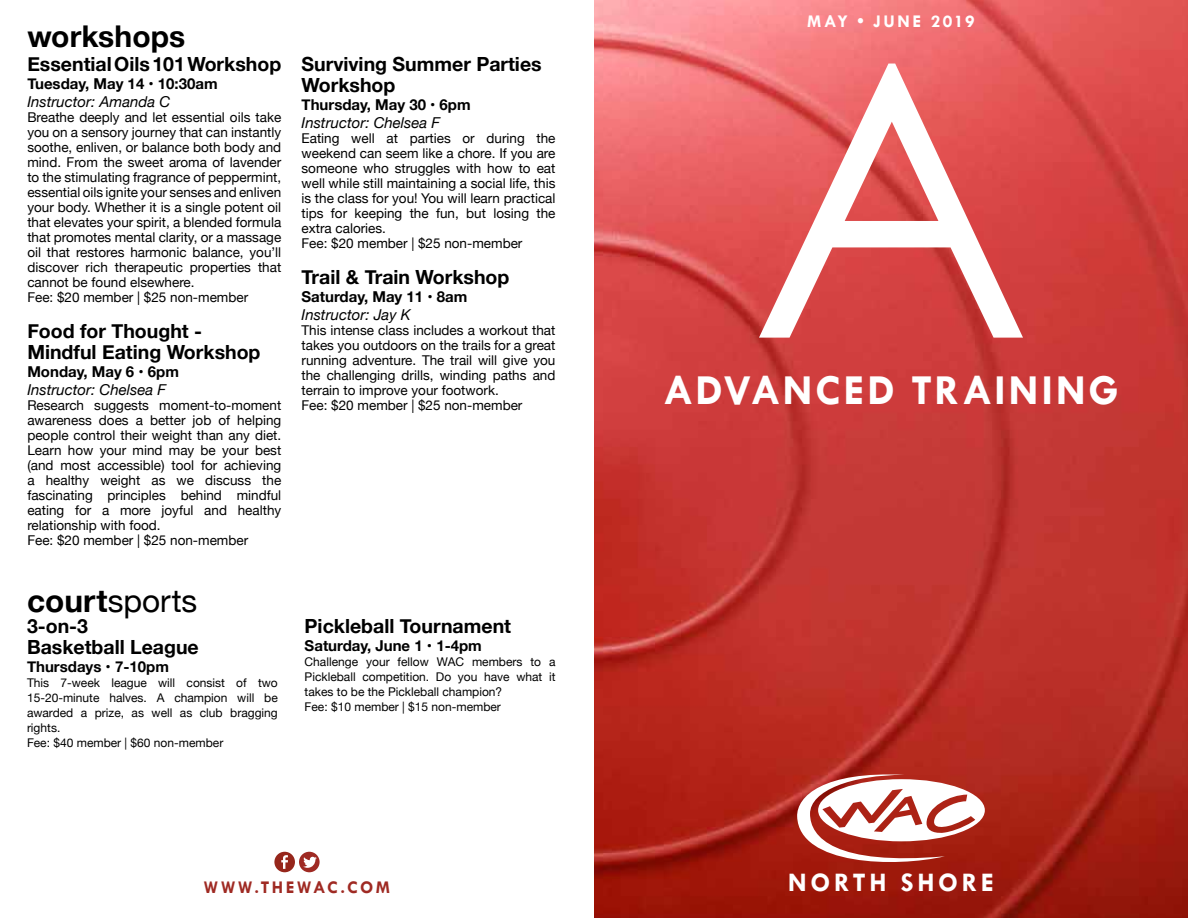
<style>
.page{position:relative;width:1188px;height:918px;background:#fff}
.page>*{position:absolute;margin:0;border:0;box-sizing:border-box;transform-origin:0 0}
.t1{font:381.6px "Century Gothic";color:#fff}
.t2{font:700 43.05px "Tw Cen";letter-spacing:.065em;color:#fff}
.t3{font:31.5px "Helvetica Neue";color:#000}
.t4{font:700 30px "Helvetica Neue";color:#000}
.t5{font:700 27px "Tw Cen";letter-spacing:.135em;color:#fff}
.t6{font:700 19.5px/21px "Helvetica Neue";color:#000}
.t7{font:700 18px "Tw Cen";letter-spacing:.135em;color:#9f2a23}
.t8{font:700 18px "Tw Cen";letter-spacing:.145em;color:#fff}
.t9{font:700 15px "Helvetica Neue";color:#000}
.t10{font:italic 15px "Helvetica Neue";color:#000}
.t11{font:13.5px/15px "Helvetica Neue";color:#000}
.t12{font:12px/15px "Helvetica Neue";color:#000}
.s1{font-weight:700}
</style>
<div class="page">
<img style="left:594px;top:0;width:594px;height:918px">
<svg style="left:274px;top:852px;width:46px;height:20px"></svg>
<svg style="left:796px;top:771px;width:189px;height:97px"></svg>
<h3 class="t4" style="left:27px;top:13px;width:159px">workshops</h3>
<h3 class="t6" style="left:27px;top:54px;width:255px">Essential Oils 101 Workshop</h3>
<p class="t9" style="left:27px;top:72px;width:192px">Tuesday, May 14 • 10:30am</p>
<p class="t10" style="left:27px;top:91px;width:144px">Instructor: Amanda C</p>
<p class="t11" style="left:27px;top:110px;width:255px">Breathe deeply and let essential oils take you on a sensory journey that can instantly soothe, enliven, or balance both body and mind. From the sweet aroma of lavender to the stimulating fragrance of peppermint, essential oils ignite your senses and enliven your body. Whether it is a single potent oil that elevates your spirit, a blended formula that promotes mental clarity, or a massage oil that restores harmonic balance, you’ll discover rich therapeutic properties that cannot be found elsewhere.<br>Fee: $20 member | $25 non-member</p>
<h3 class="t6" style="left:27px;top:321px;width:235px">Food for Thought -<br>Mindful Eating Workshop</h3>
<p class="t9" style="left:27px;top:360px;width:153px">Monday, May 6 • 6pm</p>
<p class="t10" style="left:27px;top:379px;width:140px">Instructor: Chelsea F</p>
<p class="t11" style="left:27px;top:398px;width:255px">Research suggests moment-to-moment awareness does a better job of helping people control their weight than any diet.<br>Learn how your mind may be your best (and most accessible) tool for achieving a healthy weight as we discuss the fascinating principles behind mindful eating for a more joyful and healthy relationship with food.<br>Fee: $20 member | $25 non-member</p>
<h3 class="t3" style="left:27px;top:578px;width:172px"><span class="s1">court</span>sports</h3>
<h3 class="t6" style="left:27px;top:617px;width:173px">3-on-3<br>Basketball League</h3>
<p class="t9" style="left:27px;top:655px;width:143px">Thursdays • 7-10pm</p>
<p class="t12" style="left:27px;top:676px;width:252px">This 7-week league will consist of two<br>15-20-minute halves. A champion will be awarded a prize, as well as club bragging rights.<br>Fee: $40 member | $60 non-member</p>
<h3 class="t6" style="left:302px;top:54px;width:242px">Surviving Summer Parties<br>Workshop</h3>
<p class="t9" style="left:302px;top:93px;width:171px">Thursday, May 30 • 6pm</p>
<p class="t10" style="left:302px;top:112px;width:140px">Instructor: Chelsea F</p>
<p class="t11" style="left:302px;top:131px;width:255px">Eating well at parties or during the weekend can seem like a chore. If you are someone who struggles with how to eat well while still maintaining a social life, this is the class for you! You will learn practical tips for keeping the fun, but losing the extra calories.<br>Fee: $20 member | $25 non-member</p>
<h3 class="t6" style="left:302px;top:267px;width:209px">Trail &amp; Train Workshop</h3>
<p class="t9" style="left:302px;top:285px;width:167px">Saturday, May 11 • 8am</p>
<p class="t10" style="left:302px;top:304px;width:111px">Instructor: Jay K</p>
<p class="t11" style="left:302px;top:323px;width:255px">This intense class includes a workout that takes you outdoors on the trails for a great running adventure. The trail will give you the challenging drills, winding paths and terrain to improve your footwork.<br>Fee: $20 member | $25 non-member</p>
<h3 class="t6" style="left:305px;top:617px;width:208px">Pickleball Tournament</h3>
<p class="t9" style="left:305px;top:634px;width:179px">Saturday, June 1 • 1-4pm</p>
<p class="t12" style="left:305px;top:655px;width:252px">Challenge your fellow WAC members to a Pickleball competition. Do you have what it takes to be the Pickleball champion?<br>Fee: $10 member | $15 non-member</p>
<h3 class="t7" style="left:204px;top:876px;width:188px">WWW.THEWAC.COM</h3>
<h3 class="t8" style="left:807px;top:10px;width:169px">MAY • JUNE 2019</h3>
<h1 class="t1" style="left:750px;top:-33px;width:284px">A</h1>
<h2 class="t2" style="left:664px;top:364px;width:456px">ADVANCED TRAINING</h2>
<h3 class="t5" style="left:788px;top:866px;width:207px">NORTH SHORE</h3>
</div>
